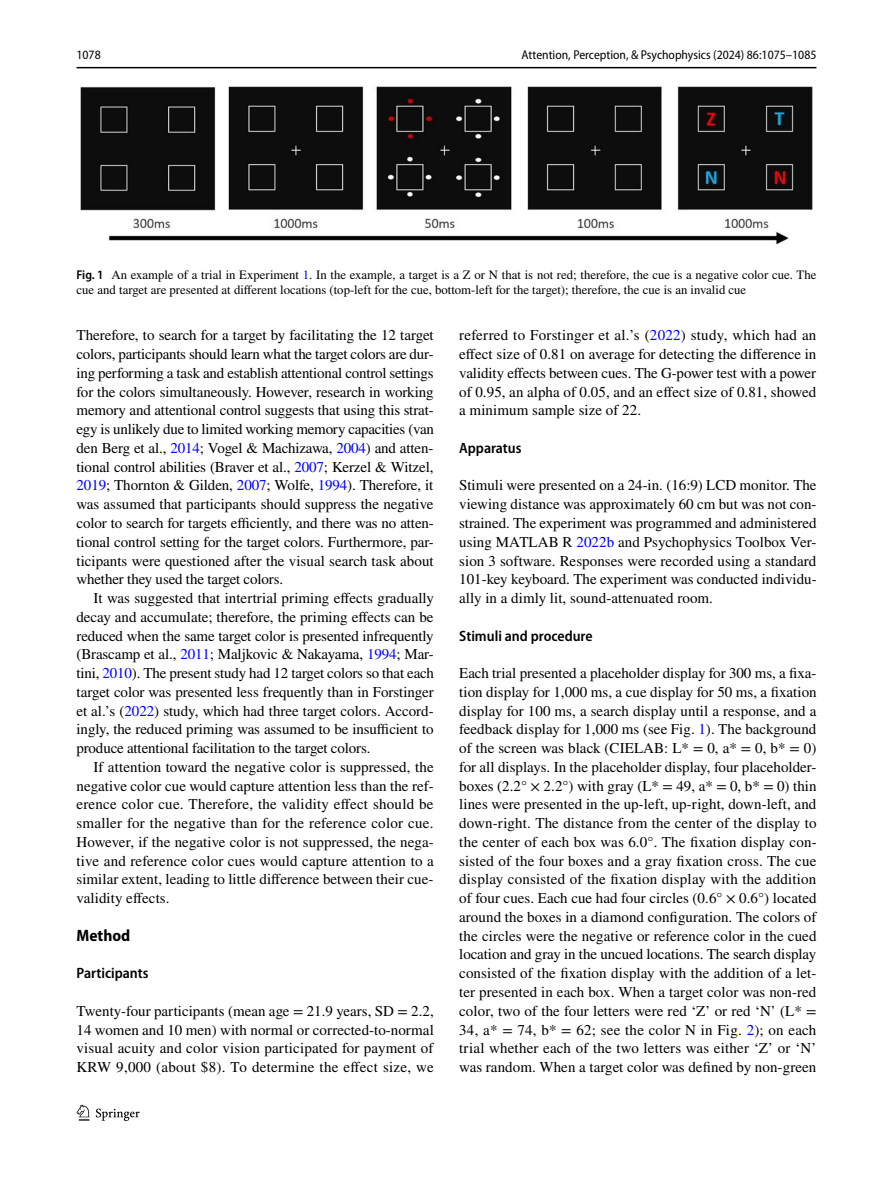
<style>
.page{position:relative;width:893px;height:1187px;background:#fff}
.page>*{position:absolute;margin:0;border:0;box-sizing:border-box;transform-origin:0 0}
.t1{font:700 semi-condensed 16.5px "Myriad Pro";color:#000}
.t2{font:15px/18.8px "STIX";letter-spacing:.005em;color:#000;text-align:justify}
.t3{font:600 semi-condensed 15px "Myriad Pro";color:#000}
.t4{font:12.75px/15px "STIX";color:#000}
.t5{font:semi-condensed 12.75px "Myriad Pro";color:#000}
.s1{font-family:"Myriad Pro";font-weight:600;font-stretch:semi-condensed}
.s2{color:#00f}
</style>
<div class="page">
<hr style="left:77px;top:67px;width:739px;height:1px;background:#000">
<svg style="left:77px;top:1104px;width:12px;height:16px"></svg>
<svg style="left:96px;top:1108px;width:44px;height:12px"></svg>
<img style="left:81px;top:87px;width:731px;height:157px">
<p class="t5" style="left:77px;top:48px;width:26px">1078</p>
<p class="t5" style="left:522px;top:48px;width:296px">Attention, Perception, &amp; Psychophysics (2024) 86:1075–1085</p>
<p class="t4" style="left:77px;top:268px;width:741px"><span class="s1">Fig. 1</span> An example of a trial in Experiment <span class="s2">1</span>. In the example, a target is a Z or N that is not red; therefore, the cue is a negative color cue. The cue and target are presented at different locations (top-left for the cue, bottom-left for the target); therefore, the cue is an invalid cue</p>
<p class="t2" style="left:77px;top:327px;width:359px">Therefore, to search for a target by facilitating the 12 target colors, participants should learn what the target colors are dur&shy;ing performing a task and establish attentional control settings for the colors simultaneously. However, research in working memory and attentional control suggests that using this strat&shy;egy is unlikely due to limited working memory capacities (van den Berg et al., <span class="s2">2014</span>; Vogel &amp; Machizawa, <span class="s2">2004</span>) and atten&shy;tional control abilities (Braver et al., <span class="s2">2007</span>; Kerzel &amp; Witzel, <span class="s2">2019</span>; Thornton &amp; Gilden, <span class="s2">2007</span>; Wolfe, <span class="s2">1994</span>). Therefore, it was assumed that participants should suppress the negative color to search for targets efficiently, and there was no atten&shy;tional control setting for the target colors. Furthermore, par&shy;ticipants were questioned after the visual search task about whether they used the target colors.</p>
<p class="t2" style="left:77px;top:589px;width:359px;text-indent:17px">It was suggested that intertrial priming effects gradually decay and accumulate; therefore, the priming effects can be reduced when the same target color is presented infrequently (Brascamp et al., <span class="s2">2011</span>; Maljkovic &amp; Nakayama, <span class="s2">1994</span>; Mar&shy;tini, <span class="s2">2010</span>). The present study had 12 target colors so that each target color was presented less frequently than in Forstinger et al.’s (<span class="s2">2022</span>) study, which had three target colors. Accord&shy;ingly, the reduced priming was assumed to be insufficient to produce attentional facilitation to the target colors.</p>
<p class="t2" style="left:77px;top:758px;width:359px;text-indent:17px">If attention toward the negative color is suppressed, the negative color cue would capture attention less than the ref&shy;erence color cue. Therefore, the validity effect should be smaller for the negative than for the reference color cue.<br>However, if the negative color is not suppressed, the nega&shy;tive and reference color cues would capture attention to a similar extent, leading to little difference between their cue&shy;validity effects.</p>
<p class="t1" style="left:77px;top:925px;width:55px">Method</p>
<p class="t3" style="left:77px;top:964px;width:73px">Participants</p>
<p class="t2" style="left:77px;top:1002px;width:359px">Twenty-four participants (mean age = 21.9 years, SD = 2.2, 14 women and 10 men) with normal or corrected-to-normal visual acuity and color vision participated for payment of KRW 9,000 (about $8). To determine the effect size, we</p>
<p class="t2" style="left:459px;top:327px;width:359px">referred to Forstinger et al.’s (<span class="s2">2022</span>) study, which had an effect size of 0.81 on average for detecting the difference in validity effects between cues. The G-power test with a power of 0.95, an alpha of 0.05, and an effect size of 0.81, showed a minimum sample size of 22.</p>
<p class="t3" style="left:459px;top:439px;width:64px">Apparatus</p>
<p class="t2" style="left:459px;top:477px;width:359px">Stimuli were presented on a 24-in. (16:9) LCD monitor. The viewing distance was approximately 60 cm but was not con&shy;strained. The experiment was programmed and administered using MATLAB R <span class="s2">2022b</span> and Psychophysics Toolbox Ver&shy;sion 3 software. Responses were recorded using a standard 101-key keyboard. The experiment was conducted individu&shy;ally in a dimly lit, sound-attenuated room.</p>
<p class="t3" style="left:459px;top:627px;width:135px">Stimuli and procedure</p>
<p class="t2" style="left:459px;top:664px;width:359px">Each trial presented a placeholder display for 300 ms, a fixa&shy;tion display for 1,000 ms, a cue display for 50 ms, a fixation display for 100 ms, a search display until a response, and a feedback display for 1,000 ms (see Fig. <span class="s2">1</span>). The background of the screen was black (CIELAB: L* = 0, a* = 0, b* = 0) for all displays. In the placeholder display, four placeholder&shy;boxes (2.2° × 2.2°) with gray (L* = 49, a* = 0, b* = 0) thin lines were presented in the up-left, up-right, down-left, and down-right. The distance from the center of the display to the center of each box was 6.0°. The fixation display con&shy;sisted of the four boxes and a gray fixation cross. The cue display consisted of the fixation display with the addition of four cues. Each cue had four circles (0.6° × 0.6°) located around the boxes in a diamond configuration. The colors of the circles were the negative or reference color in the cued location and gray in the uncued locations. The search display consisted of the fixation display with the addition of a let&shy;ter presented in each box. When a target color was non-red color, two of the four letters were red ‘Z’ or red ‘N’ (L* = 34, a* = 74, b* = 62; see the color N in Fig. <span class="s2">2</span>); on each trial whether each of the two letters was either ‘Z’ or ‘N’ was random. When a target color was defined by non-green</p>
</div>
